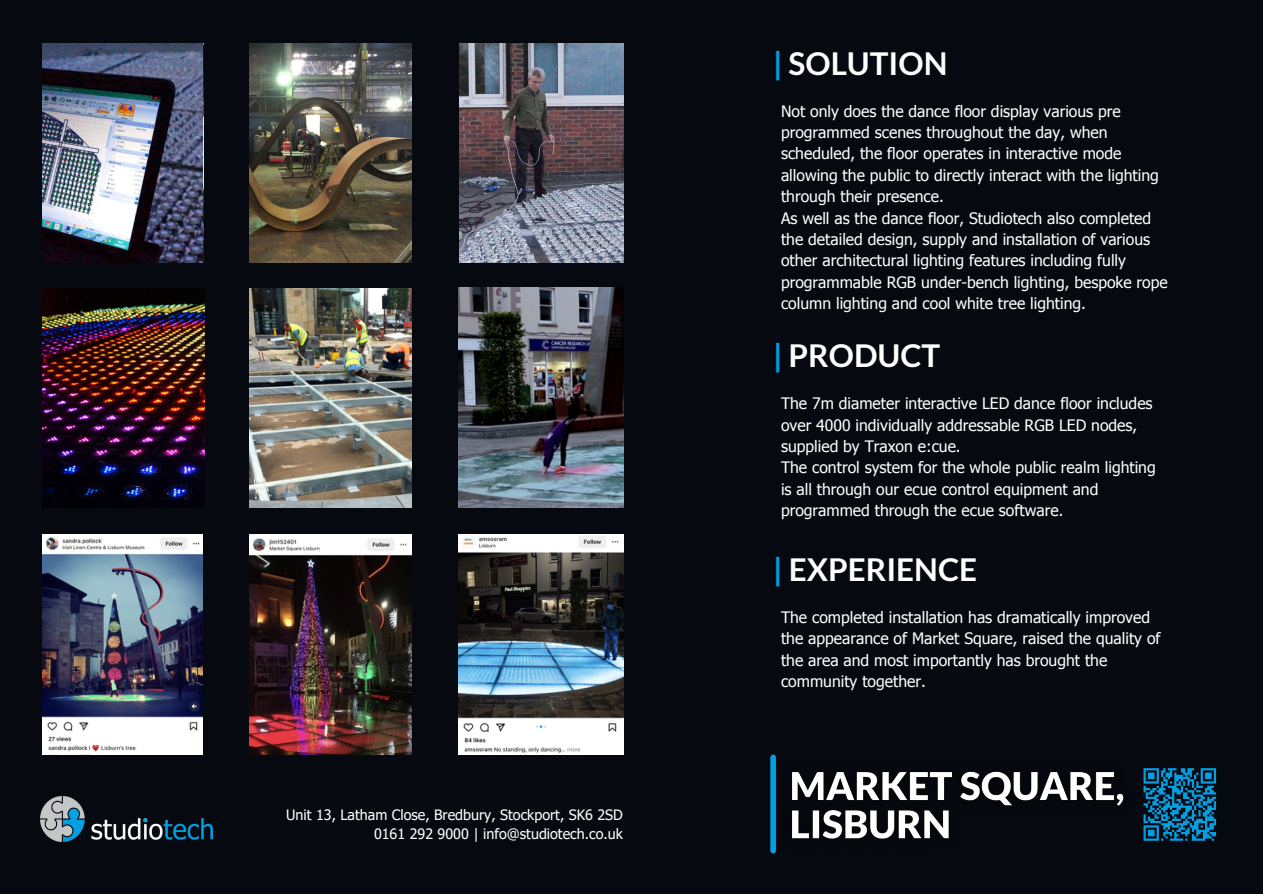
<style>
.page{position:relative;width:1263px;height:894px;background:#fff}
.page>*{position:absolute;margin:0;border:0;box-sizing:border-box;transform-origin:0 0}
.t1{font:700 31.5px "Lato";color:#fff}
.t2{font:15.75px/21.3px "Tahoma";color:#fff}
.t3{font:14.25px "Tahoma";color:#fff}
.s1{color:#00a0e3}
</style>
<div class="page">
<div style="left:0;top:0;width:1263px;height:893px;background:#06090f"></div>
<div style="left:770px;top:757px;width:6px;height:93px;background:#00a0e3"></div>
<img style="left:41px;top:796px;width:44px;height:45px">
<img style="left:163px;top:818px;width:49px;height:22px">
<img style="left:91px;top:818px;width:72px;height:22px">
<svg style="left:143px;top:818px;width:4px;height:4px"></svg>
<img style="left:250px;top:44px;width:162px;height:218px">
<img style="left:459px;top:44px;width:164px;height:218px">
<img style="left:42px;top:289px;width:162px;height:213px">
<img style="left:458px;top:534px;width:165px;height:220px">
<img style="left:42px;top:534px;width:161px;height:220px">
<img style="left:250px;top:289px;width:162px;height:218px">
<svg style="left:1143px;top:768px;width:73px;height:73px"></svg>
<img style="left:42px;top:44px;width:161px;height:218px">
<img style="left:458px;top:287px;width:165px;height:220px">
<img style="left:250px;top:534px;width:162px;height:220px">
<img style="left:792px;top:771px;width:332px;height:68px">
<p class="t3" style="left:286px;top:805px;width:338px">Unit 13, Latham Close, Bredbury, Stockport, SK6 2SD</p>
<p class="t3" style="left:374px;top:824px;width:250px">0161 292 9000 | info@studiotech.co.uk</p>
<p class="t1" style="left:773px;top:43px;width:176px"><span class="s1">|</span> SOLUTION</p>
<p class="t2" style="left:781px;top:100px;width:379px">Not only does the dance floor display various pre programmed scenes throughout the day, when scheduled, the floor operates in interactive mode allowing the public to directly interact with the lighting through their presence.</p>
<p class="t2" style="left:781px;top:206px;width:388px">As well as the dance floor, Studiotech also completed the detailed design, supply and installation of various other architectural lighting features including fully programmable RGB under-bench lighting, bespoke rope column lighting and cool white tree lighting.</p>
<p class="t1" style="left:773px;top:335px;width:169px"><span class="s1">|</span> PRODUCT</p>
<p class="t2" style="left:781px;top:392px;width:373px">The 7m diameter interactive LED dance floor includes over 4000 individually addressable RGB LED nodes, supplied by Traxon e:cue.</p>
<p class="t2" style="left:781px;top:456px;width:376px">The control system for the whole public realm lighting is all through our ecue control equipment and programmed through the ecue software.</p>
<p class="t1" style="left:773px;top:549px;width:206px"><span class="s1">|</span> EXPERIENCE</p>
<p class="t2" style="left:781px;top:606px;width:381px">The completed installation has dramatically improved the appearance of Market Square, raised the quality of the area and most importantly has brought the community together.</p>
</div>
